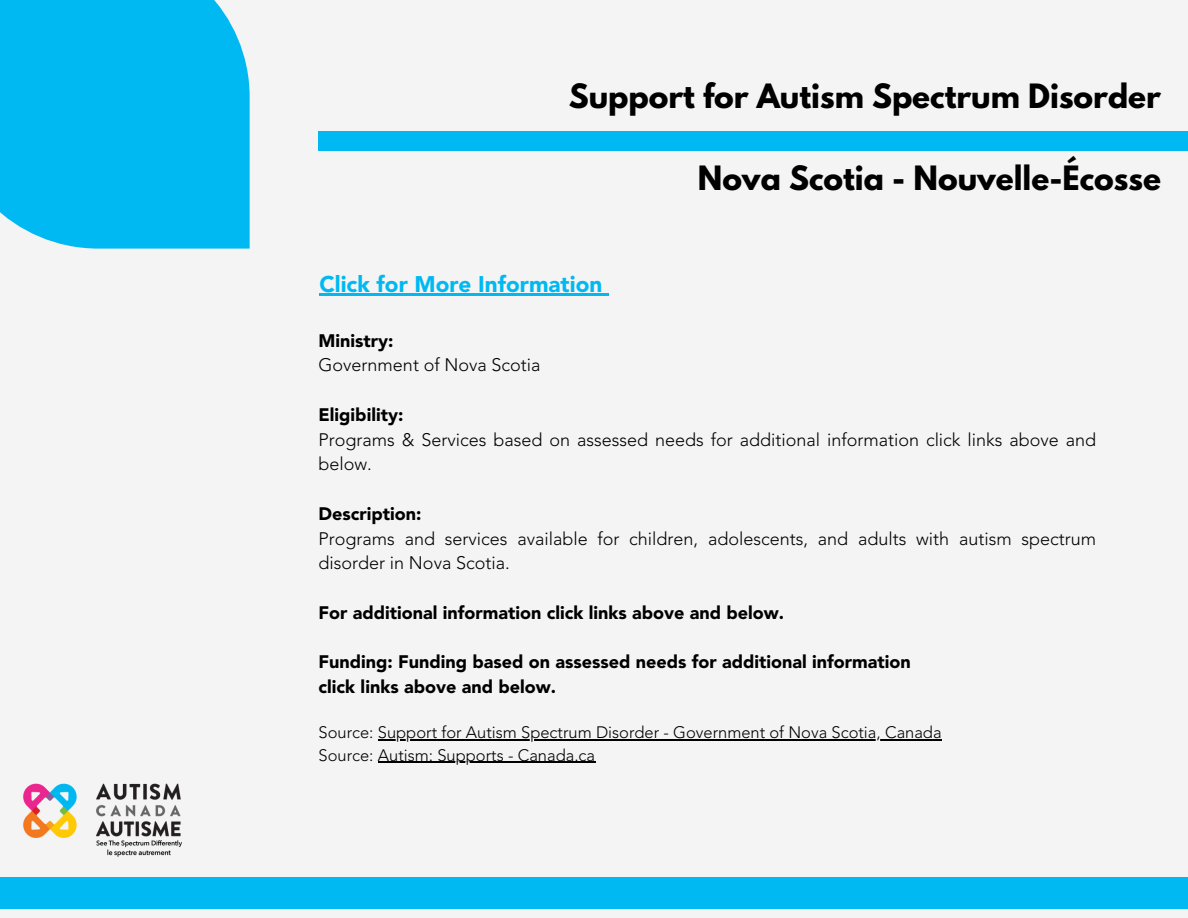
<style>
.page{position:relative;width:1188px;height:918px;background:#f4f4f4}
.page>*{position:absolute;margin:0;border:0;box-sizing:border-box;transform-origin:0 0}
.t1{font:700 29.7px "League Spartan";color:#000}
.t2{font:900 22.5px "Avenir LT Std";color:#00b9f2}
.t3{font:300 18px/24.8px "Avenir LT Std";color:#000}
.t4{font:900 18px/24.8px "Avenir LT Std";color:#000}
.t5{font:300 16.5px "Avenir LT Std";color:#000}
</style>
<div class="page">
<div style="left:319px;top:132px;width:869px;height:19px;background:#00b9f2"></div>
<div style="left:0;top:877px;width:1188px;height:32px;background:#00b9f2"></div>
<hr style="left:378px;top:739px;width:564px;height:1px;background:#000">
<hr style="left:378px;top:762px;width:217px;height:1px;background:#000">
<div style="left:0;top:0;width:250px;height:249px;background:#00b9f2"></div>
<img style="left:23px;top:783px;width:159px;height:74px">
<hr style="left:320px;top:293px;width:282px;height:3px;background:#00b9f2">
<svg style="left:602px;top:293px;width:7px;height:3px"></svg>
<h1 class="t1" style="left:569px;top:82px;width:594px">Support for Autism Spectrum Disorder</h1>
<h1 class="t1" style="left:698px;top:164px;width:465px">Nova Scotia - Nouvelle-Écosse</h1>
<p class="t2" style="left:320px;top:275px;width:284px">Click for More Information</p>
<p class="t4" style="left:319px;top:330px;width:77px">Ministry:</p>
<h2 class="t3" style="left:319px;top:354px;width:223px">Government of Nova Scotia</h2>
<p class="t4" style="left:319px;top:404px;width:86px">Eligibility:</p>
<p class="t3" style="left:319px;top:429px;width:779px">Programs &amp; Services based on assessed needs for additional information click links above and below.</p>
<p class="t4" style="left:319px;top:503px;width:104px">Description:</p>
<p class="t3" style="left:319px;top:528px;width:779px">Programs and services available for children, adolescents, and adults with autism spectrum disorder in Nova Scotia.</p>
<p class="t4" style="left:319px;top:602px;width:467px">For additional information click links above and below.</p>
<p class="t4" style="left:319px;top:651px;width:594px">Funding: Funding based on assessed needs for additional information click links above and below.</p>
<h3 class="t5" style="left:319px;top:726px;width:624px">Source: Support for Autism Spectrum Disorder - Government of Nova Scotia, Canada</h3>
<h3 class="t5" style="left:319px;top:748px;width:278px">Source: Autism: Supports - Canada.ca</h3>
</div>
